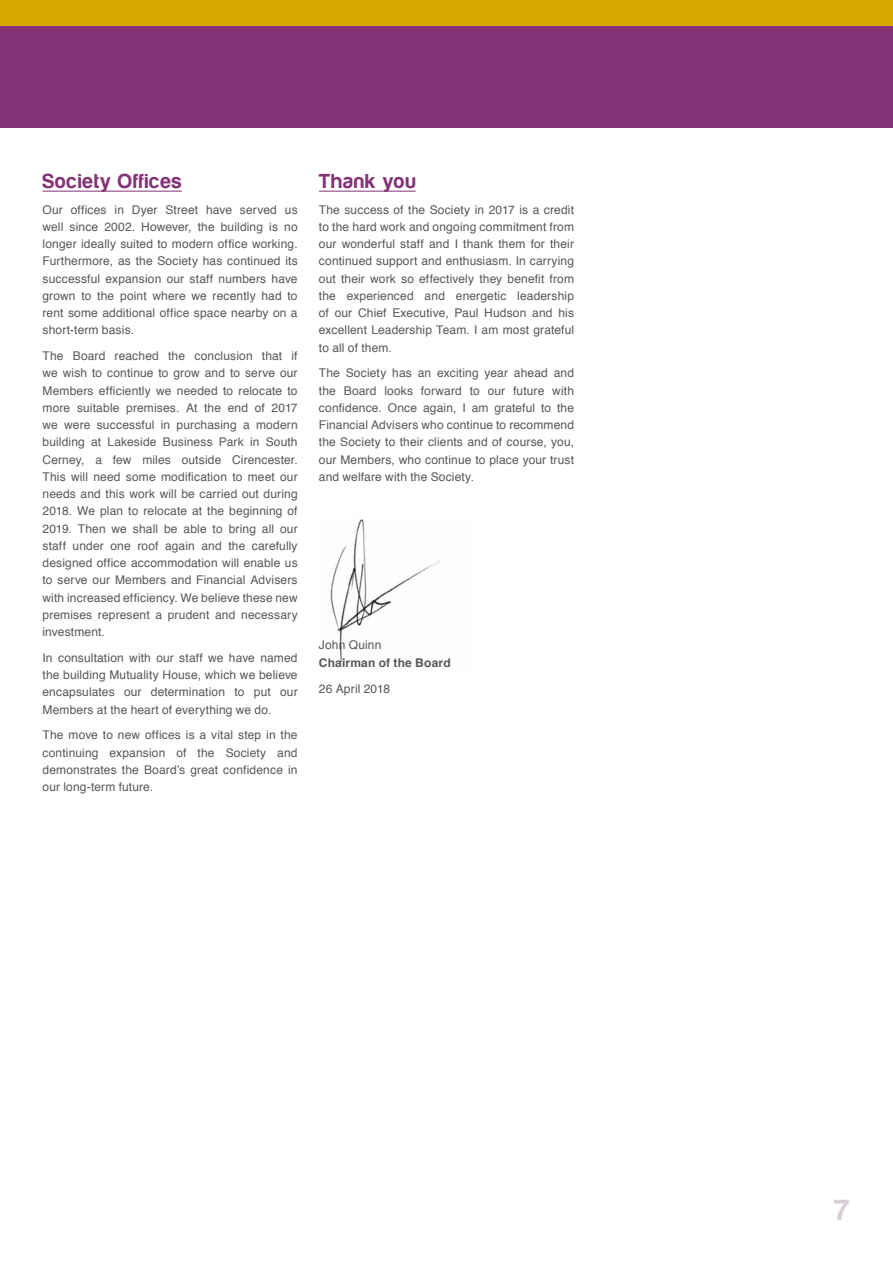
<style>
.page{position:relative;width:893px;height:1263px;background:#fff}
.page>*{position:absolute;margin:0;border:0;box-sizing:border-box;transform-origin:0 0}
.t1{font:30px "Harabara";color:#d7ced7}
.t2{font:21px "Harabara";letter-spacing:.05em;color:#833376}
.t3{font:12px/17.2px "Helvetica";letter-spacing:.01em;color:#575756;text-align:justify}
.t4{font:700 12px "Helvetica";letter-spacing:.015em;color:#575756}
</style>
<div class="page">
<div style="left:0;top:26px;width:893px;height:102px;background:#833376"></div>
<div style="left:0;top:0;width:893px;height:26px;background:#d8a900"></div>
<hr style="left:43px;top:191px;width:139px;height:1px;background:#833376">
<hr style="left:319px;top:191px;width:97px;height:1px;background:#833376">
<img style="left:330px;top:519px;width:110px;height:144px">
<h2 class="t2" style="left:43px;top:170px;width:141px">Society Offices</h2>
<p class="t3" style="left:43px;top:201px;width:257px">Our offices in Dyer Street have served us well since 2002. However, the building is no longer ideally suited to modern office working.<br>Furthermore, as the Society has continued its successful expansion our staff numbers have grown to the point where we recently had to rent some additional office space nearby on a short-term basis.</p>
<p class="t3" style="left:43px;top:348px;width:257px">The Board reached the conclusion that if we wish to continue to grow and to serve our Members efficiently we needed to relocate to more suitable premises. At the end of 2017 we were successful in purchasing a modern building at Lakeside Business Park in South Cerney, a few miles outside Cirencester.<br>This will need some modification to meet our needs and this work will be carried out during 2018. We plan to relocate at the beginning of 2019. Then we shall be able to bring all our staff under one roof again and the carefully designed office accommodation will enable us to serve our Members and Financial Advisers with increased efficiency. We believe these new premises represent a prudent and necessary investment.</p>
<p class="t3" style="left:43px;top:649px;width:257px">In consultation with our staff we have named the building Mutuality House, which we believe encapsulates our determination to put our Members at the heart of everything we do.</p>
<p class="t3" style="left:43px;top:727px;width:257px">The move to new offices is a vital step in the continuing expansion of the Society and demonstrates the Board’s great confidence in our long-term future.</p>
<h2 class="t2" style="left:319px;top:170px;width:98px">Thank you</h2>
<p class="t3" style="left:319px;top:201px;width:257px">The success of the Society in 2017 is a credit to the hard work and ongoing commitment from our wonderful staff and I thank them for their continued support and enthusiasm. In carrying out their work so effectively they benefit from the experienced and energetic leadership of our Chief Executive, Paul Hudson and his excellent Leadership Team. I am most grateful to all of them.</p>
<p class="t3" style="left:319px;top:365px;width:257px">The Society has an exciting year ahead and the Board looks forward to our future with confidence. Once again, I am grateful to the Financial Advisers who continue to recommend the Society to their clients and of course, you, our Members, who continue to place your trust and welfare with the Society.</p>
<p class="t3" style="left:319px;top:636px;width:64px">John Quinn</p>
<p class="t4" style="left:319px;top:653px;width:133px">Chairman of the Board</p>
<p class="t3" style="left:319px;top:681px;width:73px">26 April 2018</p>
<h1 class="t1" style="left:834px;top:1195px;width:18px">7</h1>
</div>
